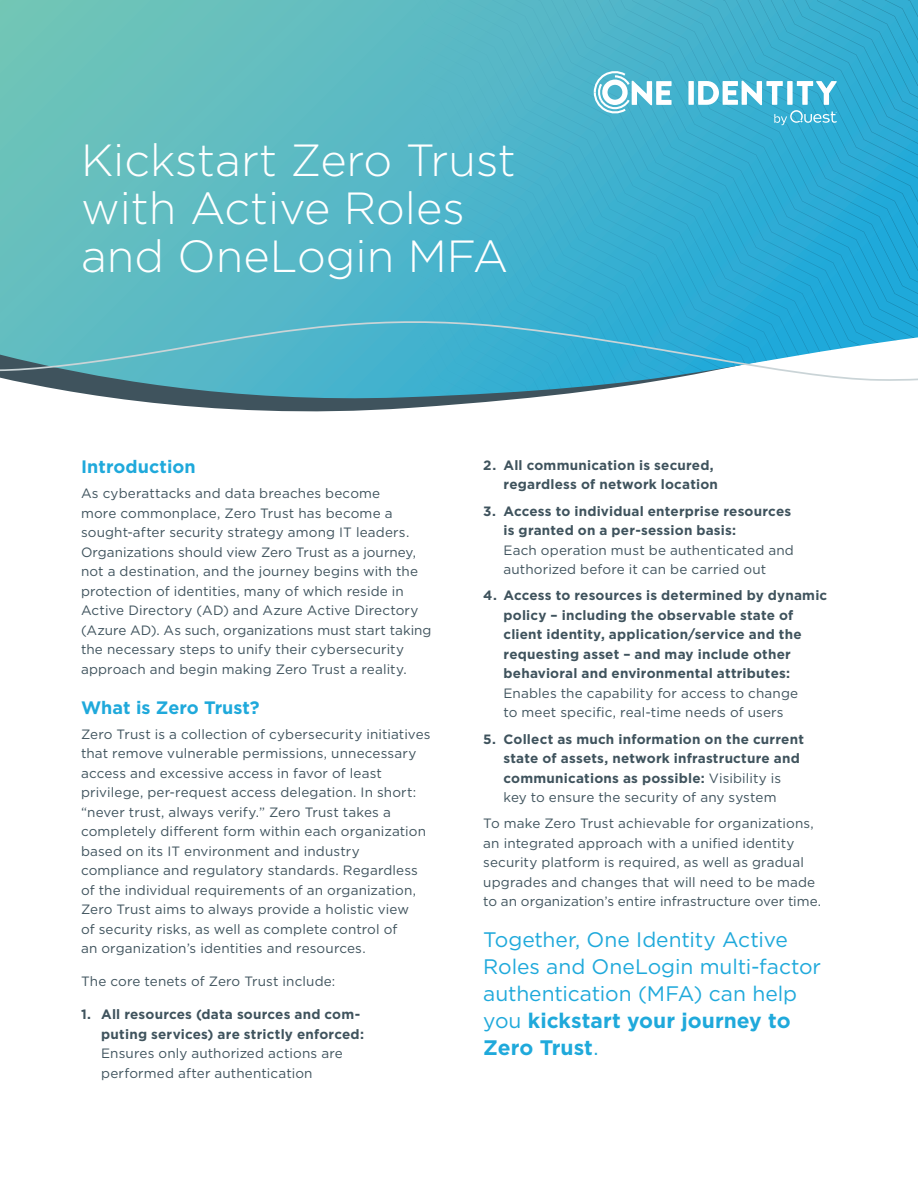
<style>
.page{position:relative;width:918px;height:1188px;background:#fff}
.page>*{position:absolute;margin:0;border:0;box-sizing:border-box;transform-origin:0 0}
.Cover_Headline_white{font:300 45px/48px "Gotham";color:#fff}
.Fact_text{font:21px/27px "Gotham";color:#1fa9db}
.Section_Heading_1{font:700 18px "Gotham";letter-spacing:.005em;color:#1fa9db}
.Body{font:13.5px/19.5px "Gotham";letter-spacing:.01em;color:#3f535d}
.t1{font:700 13.5px/19.5px "Gotham";letter-spacing:.015em;color:#3f535d}
.s1{font-weight:400}
.s2{font-weight:700}
</style>
<div class="page">
<svg style="left:155px;top:403px;width:318px;height:9px;fill:#3f535d"></svg>
<svg style="left:0;top:0;width:656px;height:403px;background:#5eb9c1"></svg>
<svg style="left:576px;top:0;width:342px;height:313px;background:#33add1"></svg>
<svg style="left:0;top:313px;width:918px;height:68px;background:#55b7cf"></svg>
<div style="left:688px;top:81px;width:6px;height:24px;background:#fff"></div>
<svg style="left:698px;top:81px;width:139px;height:44px"></svg>
<svg style="left:594px;top:71px;width:78px;height:43px"></svg>
<p class="Cover_Headline_white" style="left:81px;top:135px;width:436px">Kickstart Zero Trust with Active Roles and OneLogin MFA</p>
<p class="Section_Heading_1" style="left:81px;top:455px;width:116px">Introduction</p>
<p class="Body" style="left:81px;top:483px;width:352px">As cyberattacks and data breaches become<br>more commonplace, Zero Trust has become a sought-after security strategy among IT leaders.<br>Organizations should view Zero Trust as a journey, not a destination, and the journey begins with the protection of identities, many of which reside in Active Directory (AD) and Azure Active Directory (Azure AD). As such, organizations must start taking the necessary steps to unify their cybersecurity approach and begin making Zero Trust a reality.</p>
<p class="Section_Heading_1" style="left:81px;top:695px;width:180px">What is Zero Trust?</p>
<p class="Body" style="left:81px;top:724px;width:351px">Zero Trust is a collection of cybersecurity initiatives that remove vulnerable permissions, unnecessary access and excessive access in favor of least privilege, per-request access delegation. In short: “never trust, always verify.” Zero Trust takes a completely different form within each organization based on its IT environment and industry compliance and regulatory standards. Regardless of the individual requirements of an organization, Zero Trust aims to always provide a holistic view<br>of security risks, as well as complete control of<br>an organization’s identities and resources.</p>
<p class="Body" style="left:81px;top:971px;width:256px">The core tenets of Zero Trust include:</p>
<p class="t1" style="left:101px;top:1004px;width:264px;text-indent:-20px">1. All resources (data sources and com&shy;puting services) are strictly enforced:<br><span class="s1">Ensures only authorized actions are performed after authentication</span></p>
<p class="t1" style="left:504px;top:455px;width:216px;text-indent:-20px">2. All communication is secured, regardless of network location</p>
<p class="t1" style="left:504px;top:501px;width:292px;text-indent:-20px">3. Access to individual enterprise resources is granted on a per-session basis:<br><span class="s1">Each operation must be authenticated and authorized before it can be carried out</span></p>
<p class="t1" style="left:504px;top:586px;width:325px;text-indent:-20px">4. Access to resources is determined by dynamic policy – including the observable state of client identity, application/service and the requesting asset – and may include other behavioral and environmental attributes:<br><span class="s1">Enables the capability for access to change<br>to meet specific, real-time needs of users</span></p>
<p class="t1" style="left:504px;top:729px;width:302px;text-indent:-20px">5. Collect as much information on the current state of assets, network infrastructure and communications as possible: <span class="s1">Visibility is key to ensure the security of any system</span></p>
<p class="Body" style="left:483px;top:813px;width:339px">To make Zero Trust achievable for organizations, an integrated approach with a unified identity security platform is required, as well as gradual upgrades and changes that will need to be made to an organization’s entire infrastructure over time.</p>
<p class="Fact_text" style="left:483px;top:925px;width:339px">Together, One Identity Active<br>Roles and OneLogin multi-factor authentication (MFA) can help you <span class="s2">kickstart your journey to<br>Zero Trust</span>.</p>
</div>
